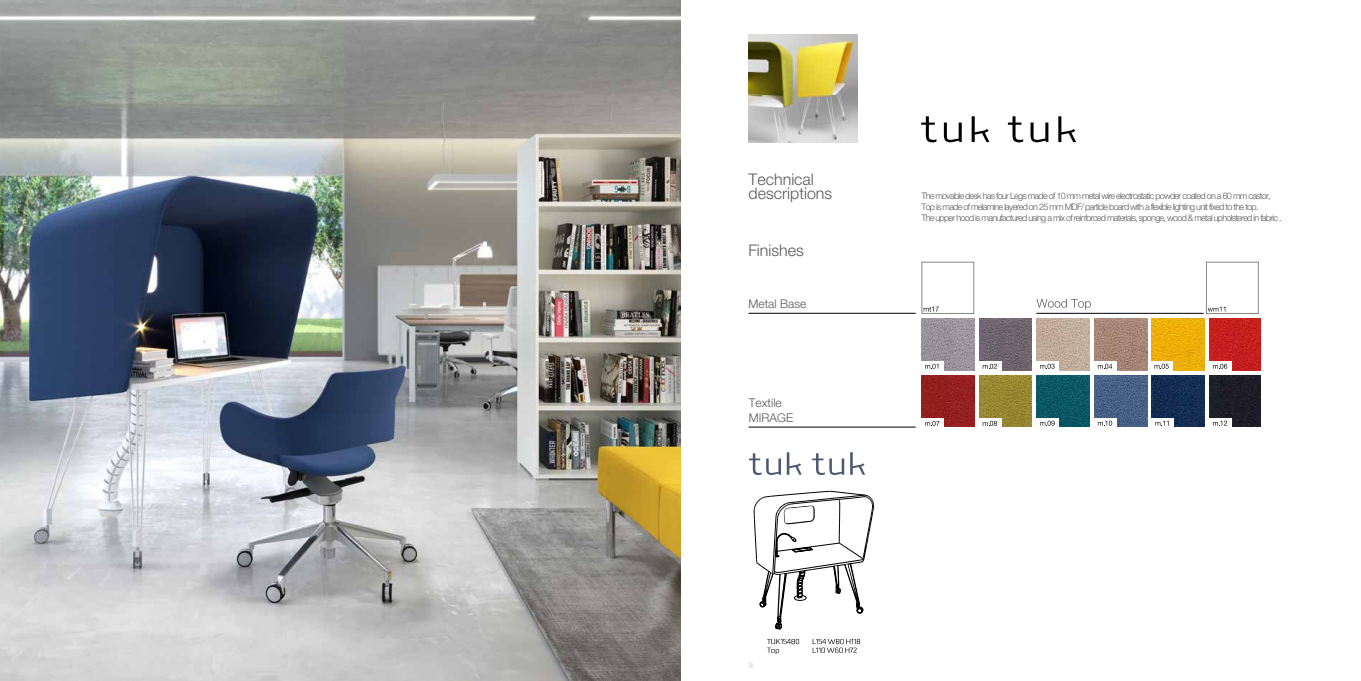
<style>
.page{position:relative;width:1361px;height:681px;background:#fff}
.page>*{position:absolute;margin:0;border:0;box-sizing:border-box;transform-origin:0 0}
.t1{font:300 16px/14px "Helvetica Neue";color:#58585a}
.t2{font:300 12px/14.4px "Helvetica Neue";color:#58585a}
.t3{font:300 9px/10.8px "Helvetica Neue";letter-spacing:-.08em;color:#58585a}
.t4{font:300 8.5px "Downtempo";color:#c6c7c8}
</style>
<div class="page">
<img style="left:0;top:0;width:680px;height:680px">
<img style="left:748px;top:34px;width:110px;height:108px">
<svg style="left:1008px;top:116px;width:68px;height:26px"></svg>
<svg style="left:921px;top:116px;width:68px;height:26px"></svg>
<hr style="left:748px;top:426px;width:167px;height:1px;background:#000">
<hr style="left:748px;top:313px;width:168px;height:1px;background:#000">
<svg style="left:749px;top:453px;width:32px;height:22px"></svg>
<svg style="left:812px;top:453px;width:32px;height:22px"></svg>
<svg style="left:754px;top:491px;width:120px;height:138px"></svg>
<svg style="left:787px;top:452px;width:15px;height:22px"></svg>
<svg style="left:850px;top:452px;width:15px;height:22px"></svg>
<svg style="left:767px;top:638px;width:32px;height:16px"></svg>
<svg style="left:812px;top:639px;width:48px;height:13px"></svg>
<svg style="left:1036px;top:299px;width:55px;height:11px"></svg>
<hr style="left:1036px;top:313px;width:167px;height:1px;background:#000">
<img style="left:1209px;top:375px;width:51px;height:51px">
<img style="left:1152px;top:375px;width:52px;height:51px">
<img style="left:1094px;top:375px;width:53px;height:51px">
<img style="left:1036px;top:375px;width:53px;height:51px">
<img style="left:979px;top:375px;width:52px;height:51px">
<img style="left:921px;top:375px;width:53px;height:51px">
<img style="left:1209px;top:318px;width:51px;height:52px">
<img style="left:1152px;top:318px;width:52px;height:52px">
<img style="left:1094px;top:318px;width:53px;height:52px">
<img style="left:1036px;top:318px;width:53px;height:52px">
<img style="left:979px;top:318px;width:52px;height:52px">
<img style="left:921px;top:318px;width:53px;height:52px">
<div style="left:921px;top:361px;width:23px;height:9px;background:#fff"></div>
<svg style="left:925px;top:363px;width:13px;height:6px"></svg>
<div style="left:921px;top:418px;width:23px;height:9px;background:#fff"></div>
<svg style="left:925px;top:420px;width:14px;height:6px"></svg>
<div style="left:979px;top:361px;width:22px;height:9px;background:#fff"></div>
<svg style="left:982px;top:363px;width:15px;height:6px"></svg>
<div style="left:979px;top:418px;width:22px;height:9px;background:#fff"></div>
<svg style="left:982px;top:420px;width:15px;height:6px"></svg>
<div style="left:1036px;top:361px;width:23px;height:9px;background:#fff"></div>
<svg style="left:1040px;top:363px;width:14px;height:6px"></svg>
<svg style="left:1036px;top:418px;width:23px;height:8px"></svg>
<svg style="left:1040px;top:420px;width:14px;height:5px"></svg>
<div style="left:1093px;top:361px;width:23px;height:9px;background:#fff"></div>
<svg style="left:1098px;top:363px;width:14px;height:6px"></svg>
<svg style="left:1094px;top:418px;width:22px;height:8px"></svg>
<svg style="left:1098px;top:420px;width:14px;height:5px"></svg>
<div style="left:1150px;top:361px;width:23px;height:9px;background:#fff"></div>
<svg style="left:1154px;top:363px;width:14px;height:6px"></svg>
<svg style="left:1152px;top:418px;width:22px;height:8px"></svg>
<svg style="left:1155px;top:420px;width:13px;height:5px"></svg>
<div style="left:1209px;top:361px;width:22px;height:9px;background:#fff"></div>
<svg style="left:1213px;top:363px;width:14px;height:6px"></svg>
<svg style="left:1209px;top:418px;width:22px;height:8px"></svg>
<svg style="left:1213px;top:420px;width:14px;height:5px"></svg>
<div style="left:1206px;top:262px;width:52px;height:51px;border:1px solid #878684"></div>
<svg style="left:1207px;top:306px;width:18px;height:5px"></svg>
<div style="left:922px;top:262px;width:52px;height:51px;border:1px solid #878684"></div>
<svg style="left:923px;top:306px;width:16px;height:5px"></svg>
<h1 class="t1" style="left:748px;top:172px;width:85px">Technical descriptions</h1>
<h1 class="t1" style="left:748px;top:243px;width:57px">Finishes</h1>
<h2 class="t2" style="left:748px;top:295px;width:59px">Metal Base</h2>
<h2 class="t2" style="left:749px;top:395px;width:46px">Textile<br>MIRAGE</h2>
<p class="t3" style="left:921px;top:190px;width:362px">The movable desk has four Legs made of 10 mm metal wire electrostatic powder coated on a 60 mm castor,<br>Top is made of melamine layered on 25 mm MDF/ particle board with a flexible lighting unit fixed to the top.<br>The upper hood is manufactured using a mix of reinforced materials, sponge, wood &amp; metal upholstered in fabric .</p>
<p class="t4" style="left:748px;top:660px;width:6px">9</p>
</div>
